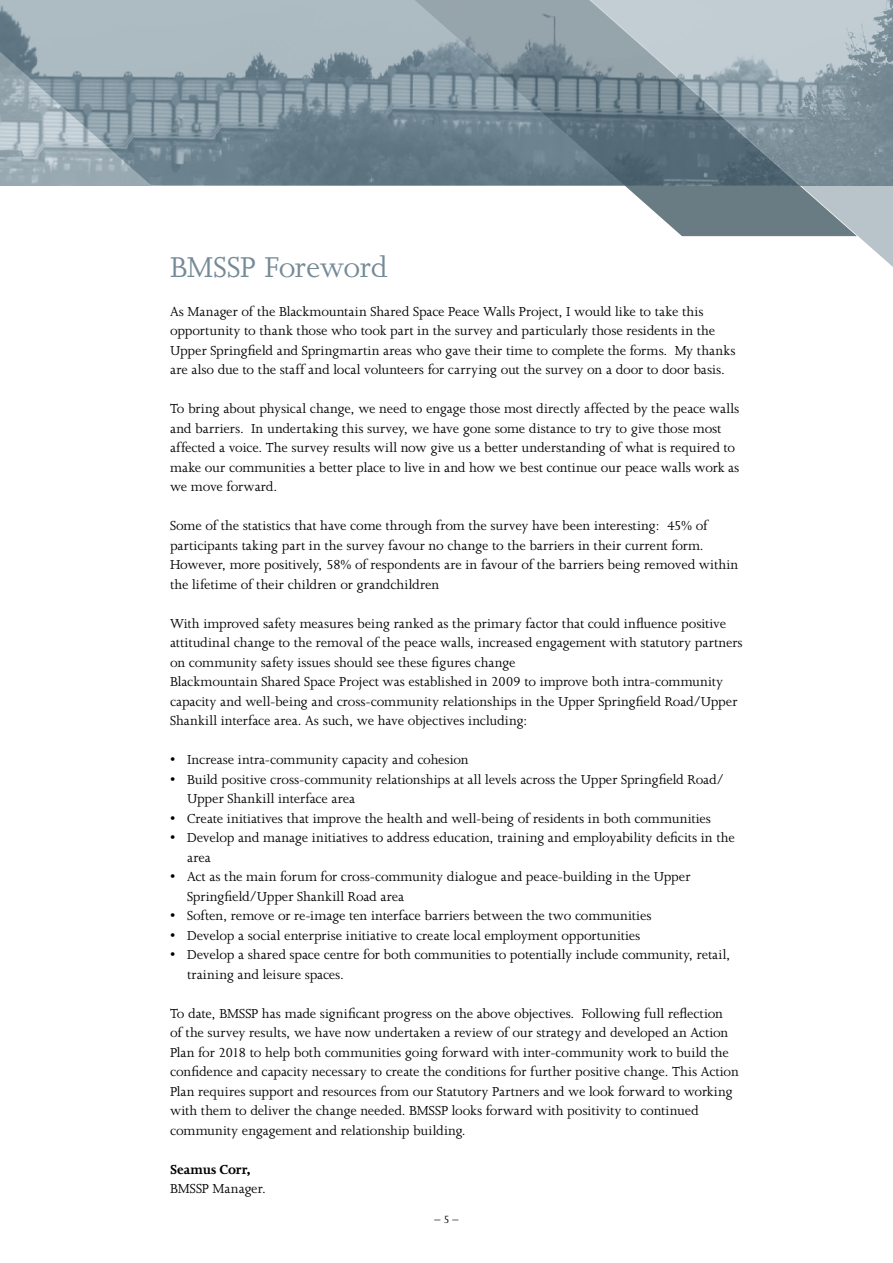
<style>
.page{position:relative;width:893px;height:1263px;background:#fff}
.page>*{position:absolute;margin:0;border:0;box-sizing:border-box;transform-origin:0 0}
.t1{font:33px "Joanna MT Std";letter-spacing:-.015em;color:#748a96}
.t2{font:15px/19.5px "Joanna MT Std";letter-spacing:-.005em;color:#000}
.t3{font:700 15px "Joanna MT Std";letter-spacing:-.005em;color:#000}
.t4{font:12px "Joanna MT Std";color:#000}
</style>
<div class="page">
<svg style="left:576px;top:185px;width:317px;height:82px"></svg>
<img style="left:0;top:0;width:893px;height:185px">
<h1 class="t1" style="left:170px;top:249px;width:219px">BMSSP Foreword</h1>
<p class="t2" style="left:170px;top:302px;width:567px">As Manager of the Blackmountain Shared Space Peace Walls Project, I would like to take this opportunity to thank those who took part in the survey and particularly those residents in the Upper Springfield and Springmartin areas who gave their time to complete the forms. My thanks are also due to the staff and local volunteers for carrying out the survey on a door to door basis.</p>
<p class="t2" style="left:170px;top:399px;width:571px">To bring about physical change, we need to engage those most directly affected by the peace walls and barriers. In undertaking this survey, we have gone some distance to try to give those most affected a voice. The survey results will now give us a better understanding of what is required to make our communities a better place to live in and how we best continue our peace walls work as we move forward.</p>
<p class="t2" style="left:170px;top:516px;width:570px">Some of the statistics that have come through from the survey have been interesting: 45% of participants taking part in the survey favour no change to the barriers in their current form.<br>However, more positively, 58% of respondents are in favour of the barriers being removed within the lifetime of their children or grandchildren</p>
<p class="t2" style="left:170px;top:614px;width:574px">With improved safety measures being ranked as the primary factor that could influence positive attitudinal change to the removal of the peace walls, increased engagement with statutory partners on community safety issues should see these figures change<br>Blackmountain Shared Space Project was established in 2009 to improve both intra-community capacity and well-being and cross-community relationships in the Upper Springfield Road/Upper Shankill interface area. As such, we have objectives including:</p>
<p class="t2" style="left:170px;top:750px;width:300px">• Increase intra-community capacity and cohesion</p>
<p class="t2" style="left:187px;top:770px;width:538px;text-indent:-17px">• Build positive cross-community relationships at all levels across the Upper Springfield Road/<br>Upper Shankill interface area</p>
<p class="t2" style="left:170px;top:809px;width:542px">• Create initiatives that improve the health and well-being of residents in both communities</p>
<p class="t2" style="left:187px;top:828px;width:549px;text-indent:-17px">• Develop and manage initiatives to address education, training and employability deficits in the area</p>
<p class="t2" style="left:187px;top:867px;width:505px;text-indent:-17px">• Act as the main forum for cross-community dialogue and peace-building in the Upper<br>Springfield/Upper Shankill Road area</p>
<p class="t2" style="left:170px;top:906px;width:483px">• Soften, remove or re-image ten interface barriers between the two communities</p>
<p class="t2" style="left:170px;top:926px;width:472px">• Develop a social enterprise initiative to create local employment opportunities</p>
<p class="t2" style="left:187px;top:945px;width:545px;text-indent:-17px">• Develop a shared space centre for both communities to potentially include community, retail, training and leisure spaces.</p>
<p class="t2" style="left:170px;top:1004px;width:570px">To date, BMSSP has made significant progress on the above objectives. Following full reflection<br>of the survey results, we have now undertaken a review of our strategy and developed an Action Plan for 2018 to help both communities going forward with inter-community work to build the confidence and capacity necessary to create the conditions for further positive change. This Action Plan requires support and resources from our Statutory Partners and we look forward to working with them to deliver the change needed. BMSSP looks forward with positivity to continued community engagement and relationship building.</p>
<p class="t3" style="left:170px;top:1161px;width:82px">Seamus Corr,</p>
<p class="t2" style="left:170px;top:1179px;width:97px">BMSSP Manager.</p>
<p class="t4" style="left:434px;top:1213px;width:26px">– 5 –</p>
</div>
